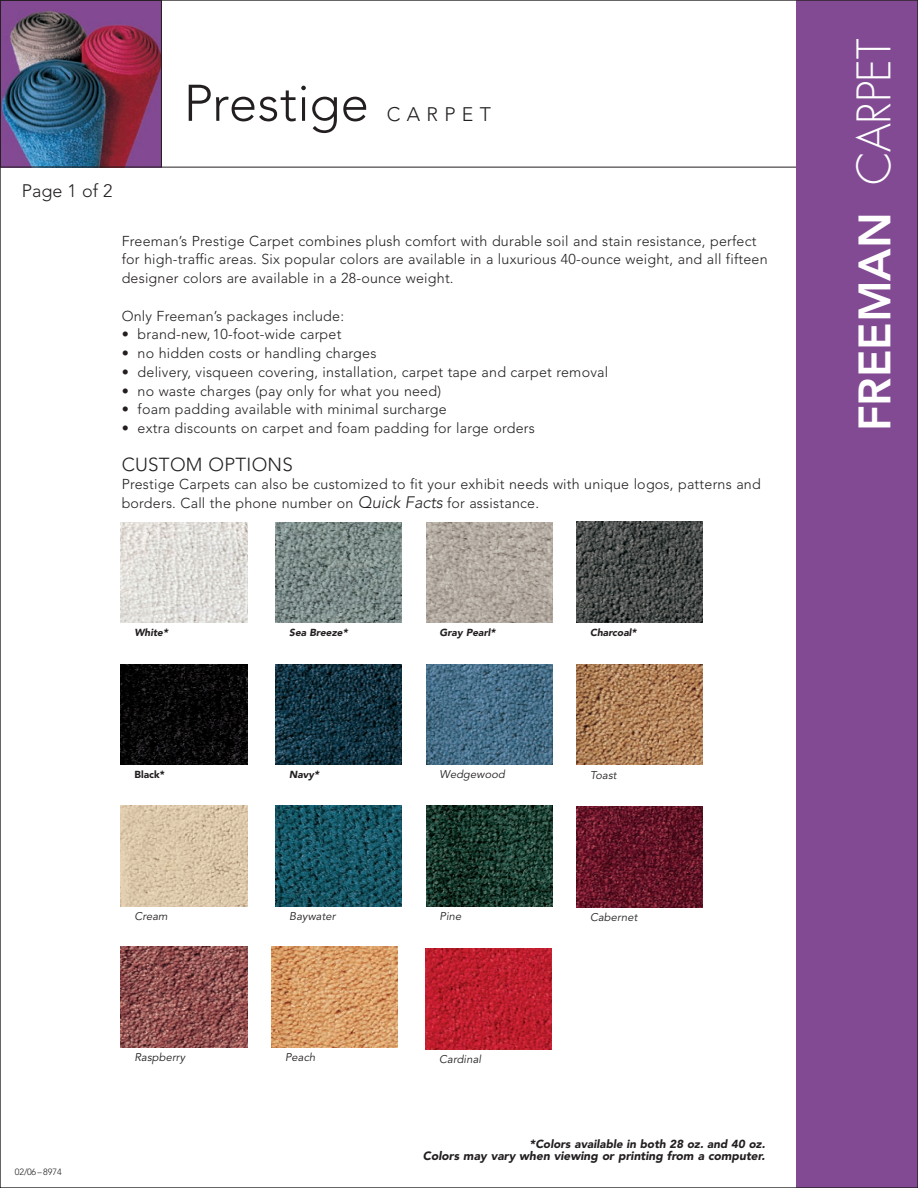
<style>
.page{position:relative;width:918px;height:1188px;background:#fff}
.page>*{position:absolute;margin:0;border:0;box-sizing:border-box;transform-origin:0 0}
.t1{font:300 51px "Avenir";letter-spacing:.005em;color:#231f20}
.t2{font:800 45px "Avenir";color:#fff}
.t3{font:300 19.5px "Avenir";letter-spacing:.32em;color:#231f20}
.t4{font:300 18.75px "Avenir";letter-spacing:.015em;color:#231f20}
.t5{font:300 18px "Avenir";color:#231f20}
.t6{font:300 14.25px/18.8px "Avenir";letter-spacing:.015em;color:#231f20}
.t7{font:italic 900 12px "Avenir";color:#231f20}
.t8{font:italic 900 11.7px "Avenir";color:#231f20}
.t9{font:italic 11.1px "Avenir";letter-spacing:.01em;color:#231f20}
.t10{font:italic 900 10.2px "Avenir";color:#231f20}
.t11{font:900 10.2px "Avenir";color:#231f20}
.t12{font:300 9px "Avenir";color:#231f20}
.s1{font-style:italic;font-size:16.5px}
.s2{font-size:10.5px}
.s3{font-size:12px}
.s4{font-family:"Futura";font-weight:300}
</style>
<div class="page">
<hr style="left:0;top:167px;width:801px;height:1px;background:#231f20">
<img style="left:2px;top:2px;width:158px;height:163px">
<div style="left:0;top:0;width:162px;height:167px;border:1px solid #231f20"></div>
<div style="left:796px;top:0;width:122px;height:1188px;background:#814a93"></div>
<img style="left:121px;top:522px;width:126px;height:101px">
<img style="left:276px;top:522px;width:126px;height:101px">
<img style="left:426px;top:522px;width:126px;height:101px">
<img style="left:121px;top:947px;width:126px;height:101px">
<img style="left:271px;top:947px;width:127px;height:101px">
<img style="left:121px;top:664px;width:126px;height:101px">
<img style="left:276px;top:664px;width:126px;height:101px">
<img style="left:426px;top:664px;width:126px;height:101px">
<img style="left:426px;top:949px;width:126px;height:101px">
<img style="left:577px;top:806px;width:126px;height:101px">
<img style="left:121px;top:806px;width:126px;height:101px">
<img style="left:276px;top:806px;width:126px;height:101px">
<img style="left:426px;top:806px;width:126px;height:101px">
<img style="left:577px;top:522px;width:126px;height:101px">
<img style="left:577px;top:664px;width:126px;height:101px">
<h1 class="t1" style="left:184px;top:82px;width:187px">Prestige</h1>
<h3 class="t3" style="left:387px;top:106px;width:105px">CARPET</h3>
<p class="t5" style="left:22px;top:184px;width:92px">Page 1 of 2</p>
<p class="t6" style="left:122px;top:233px;width:647px">Freeman’s Prestige Carpet combines plush comfort with durable soil and stain resistance, perfect for high-traffic areas. Six popular colors are available in a luxurious 40-ounce weight, and all fifteen designer colors are available in a 28-ounce weight.</p>
<p class="t6" style="left:122px;top:308px;width:224px">Only Freeman’s packages include:</p>
<p class="t6" style="left:122px;top:326px;width:221px">• brand-new, 10-foot-wide carpet</p>
<p class="t6" style="left:122px;top:345px;width:256px">• no hidden costs or handling charges</p>
<p class="t6" style="left:122px;top:364px;width:488px">• delivery, visqueen covering, installation, carpet tape and carpet removal</p>
<p class="t6" style="left:122px;top:383px;width:321px">• no waste charges (pay only for what you need)</p>
<p class="t6" style="left:122px;top:401px;width:326px">• foam padding available with minimal surcharge</p>
<p class="t6" style="left:122px;top:420px;width:415px">• extra discounts on carpet and foam padding for large orders</p>
<h3 class="t4" style="left:122px;top:456px;width:173px">CUSTOM OPTIONS</h3>
<p class="t6" style="left:122px;top:476px;width:641px">Prestige Carpets can also be customized to fit your exhibit needs with unique logos, patterns and borders. Call the phone number on <span class="s1">Quick Facts</span> for assistance.</p>
<p class="t10" style="left:135px;top:628px;width:35px">White<span class="s2">*</span></p>
<p class="t10" style="left:289px;top:628px;width:60px">Sea Breeze<span class="s2">*</span></p>
<p class="t10" style="left:440px;top:628px;width:57px">Gray Pearl<span class="s2">*</span></p>
<p class="t10" style="left:590px;top:628px;width:48px">Charcoal<span class="s2">*</span></p>
<p class="t12" style="left:15px;top:1168px;width:48px">02/06 –8974</p>
<p class="t11" style="left:135px;top:770px;width:32px">Black<span class="s2">*</span></p>
<p class="t10" style="left:289px;top:770px;width:32px">Navy<span class="s2">*</span></p>
<p class="t9" style="left:440px;top:770px;width:67px">Wedgewood</p>
<p class="t9" style="left:590px;top:770px;width:28px">Toast</p>
<p class="t9" style="left:135px;top:912px;width:35px">Cream</p>
<p class="t9" style="left:289px;top:912px;width:48px">Baywater</p>
<p class="t9" style="left:440px;top:912px;width:23px">Pine</p>
<p class="t9" style="left:590px;top:912px;width:49px">Cabernet</p>
<p class="t9" style="left:135px;top:1053px;width:52px">Raspberry</p>
<p class="t9" style="left:285px;top:1053px;width:32px">Peach</p>
<p class="t9" style="left:439px;top:1055px;width:44px">Cardinal</p>
<p class="t8" style="left:529px;top:1140px;width:237px"><span class="s3">*</span>Colors available in both 28 oz. and 40 oz.</p>
<p class="t7" style="left:423px;top:1151px;width:344px">Colors may vary when viewing or printing from a computer.</p>
<h2 class="t2" style="left:857px;top:431px;width:394px;rotate:-90deg">FREEMAN <span class="s4">CARPET</span></h2>
</div>
